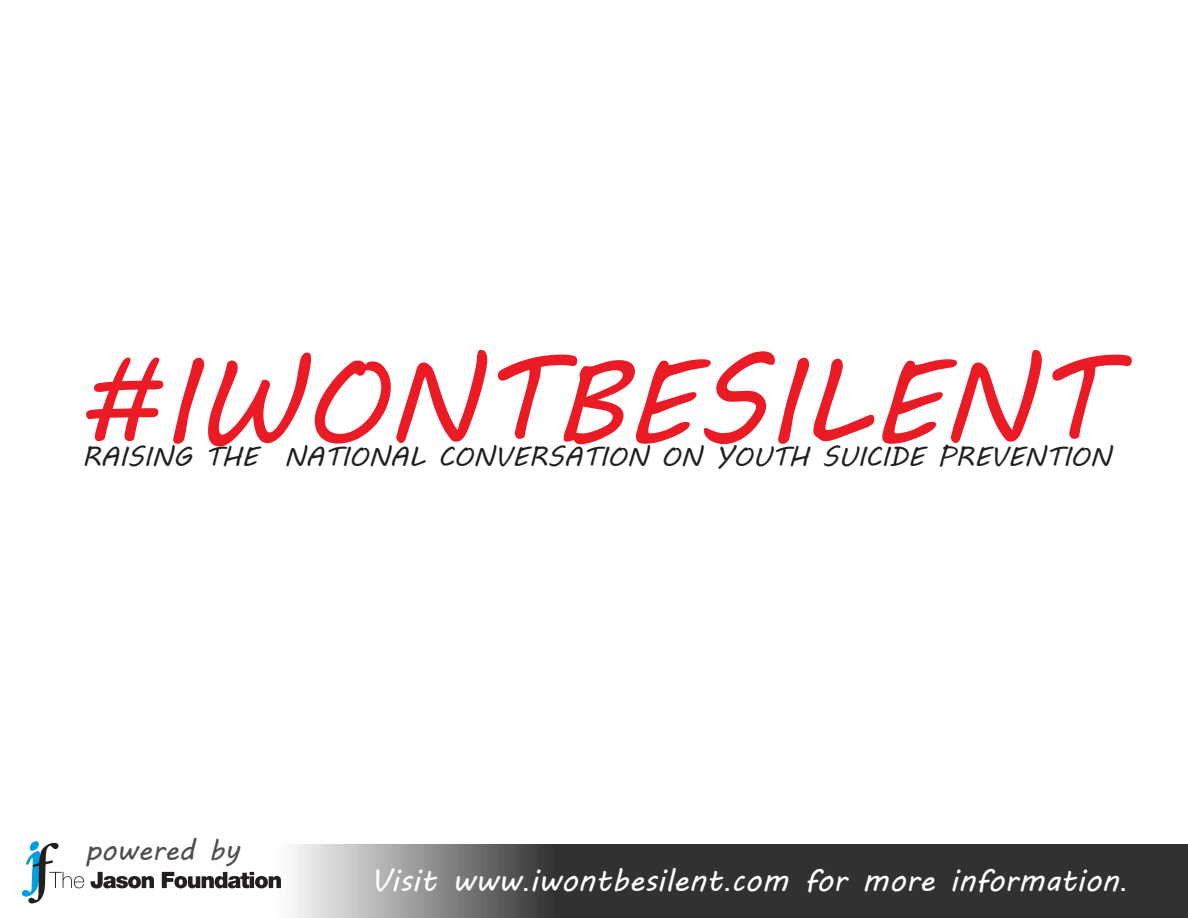
<style>
.page{position:relative;width:1188px;height:918px;background:#fff}
.page>*{position:absolute;margin:0;border:0;box-sizing:border-box;transform-origin:0 0}
.t1{font:116.85px "MV Boli";color:#eb1b26}
.t2{font:31.5px "MV Boli";color:#fff}
.t3{font:28.95px "MV Boli";color:#4e4f50}
.t4{font:27px "MV Boli";color:#231f20}
.s1{font-family:"Arial"}
</style>
<div class="page">
<svg style="left:21px;top:841px;width:38px;height:63px"></svg>
<svg style="left:54px;top:845px;width:1134px;height:73px;fill:#313230"></svg>
<h1 class="t1" style="left:80px;top:321px;width:1029px">#IWONTBESILENT</h1>
<p class="t4" style="left:82px;top:439px;width:1031px">RAISING THE NATIONAL CONVERSATION ON YOUTH SUICIDE PREVENTION</p>
<p class="t3" style="left:85px;top:830px;width:156px">powered by</p>
<p class="t2" style="left:371px;top:858px;width:759px">Visit www<span class="s1">.</span> iwontbesilent<span class="s1">.</span>com for more information<span class="s1">.</span></p>
</div>
